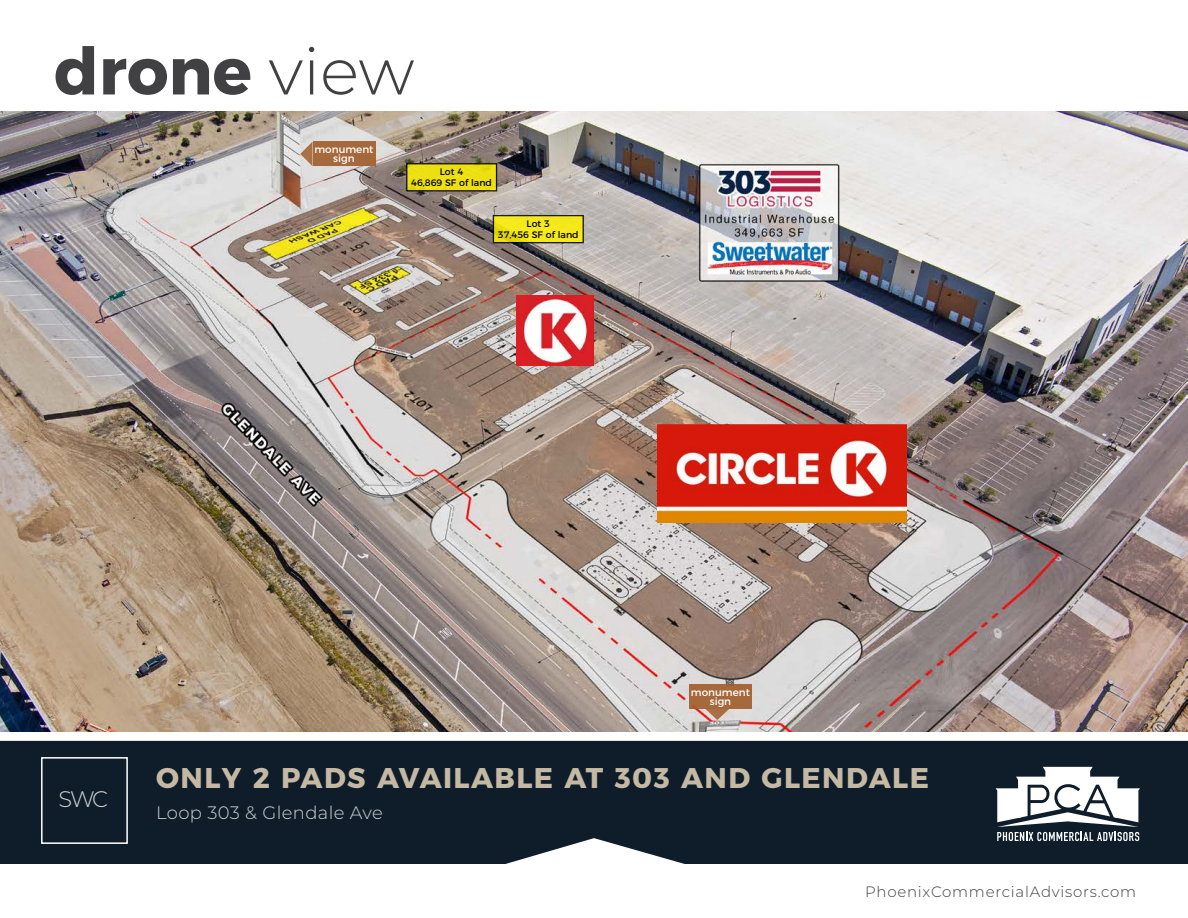
<style>
.page{position:relative;width:1188px;height:918px;background:#fff}
.page>*{position:absolute;margin:0;border:0;box-sizing:border-box;transform-origin:0 0}
.t1{font:700 65.25px "Montserrat";color:#414042}
.t2{font:700 28.5px "Montserrat";letter-spacing:.05em;color:#c5b9a3}
.t3{font:300 22.5px "Montserrat";color:#d1d3d4}
.t4{font:300 18px "Montserrat";letter-spacing:.02em;color:#d1d3d4}
.t5{font:300 15px "Montserrat";letter-spacing:.05em;color:#414042}
.t6{font:10.35px/9px "Montserrat";color:#fff;text-align:center}
.t7{font:9.45px/11.2px "Montserrat";color:#000;text-align:center}
.s1{font-weight:300}
</style>
<div class="page">
<div style="left:0;top:741px;width:1188px;height:123px;background:#0f1d2b"></div>
<svg style="left:996px;top:767px;width:144px;height:74px"></svg>
<div style="left:41px;top:757px;width:87px;height:87px;border:2px solid #fff"></div>
<img style="left:0;top:111px;width:1187px;height:620px">
<div style="left:313px;top:141px;width:62px;height:25px;background:#a6693c"></div>
<svg style="left:300px;top:142px;width:13px;height:24px"></svg>
<div style="left:689px;top:684px;width:63px;height:25px;background:#a6693c"></div>
<svg style="left:705px;top:709px;width:25px;height:11px"></svg>
<img style="left:658px;top:424px;width:248px;height:99px">
<img style="left:517px;top:296px;width:77px;height:70px">
<svg style="left:495px;top:217px;width:87px;height:24px;background:#f2e619"></svg>
<div style="left:493px;top:215px;width:91px;height:28px;border:1px solid #000"></div>
<div style="left:407px;top:164px;width:90px;height:27px;background:#eddf11"></div>
<div style="left:406px;top:163px;width:91px;height:29px;border:1px solid #000"></div>
<h1 class="t1" style="left:54px;top:18px;width:362px">drone <span class="s1">view</span></h1>
<p class="t6" style="left:314px;top:144px;width:61px">monument sign</p>
<p class="t7" style="left:411px;top:165px;width:82px">Lot 4<br>46,869 SF of land</p>
<p class="t7" style="left:498px;top:217px;width:82px">Lot 3<br>37,456 SF of land</p>
<h3 class="t3" style="left:59px;top:784px;width:51px">SWC</h3>
<p class="t6" style="left:691px;top:687px;width:61px">monument sign</p>
<h2 class="t2" style="left:156px;top:754px;width:774px">ONLY 2 PADS AVAILABLE AT 303 AND GLENDALE</h2>
<h3 class="t4" style="left:156px;top:800px;width:228px">Loop 303 &amp; Glendale Ave</h3>
<h3 class="t5" style="left:865px;top:881px;width:273px">PhoenixCommercialAdvisors.com</h3>
</div>
